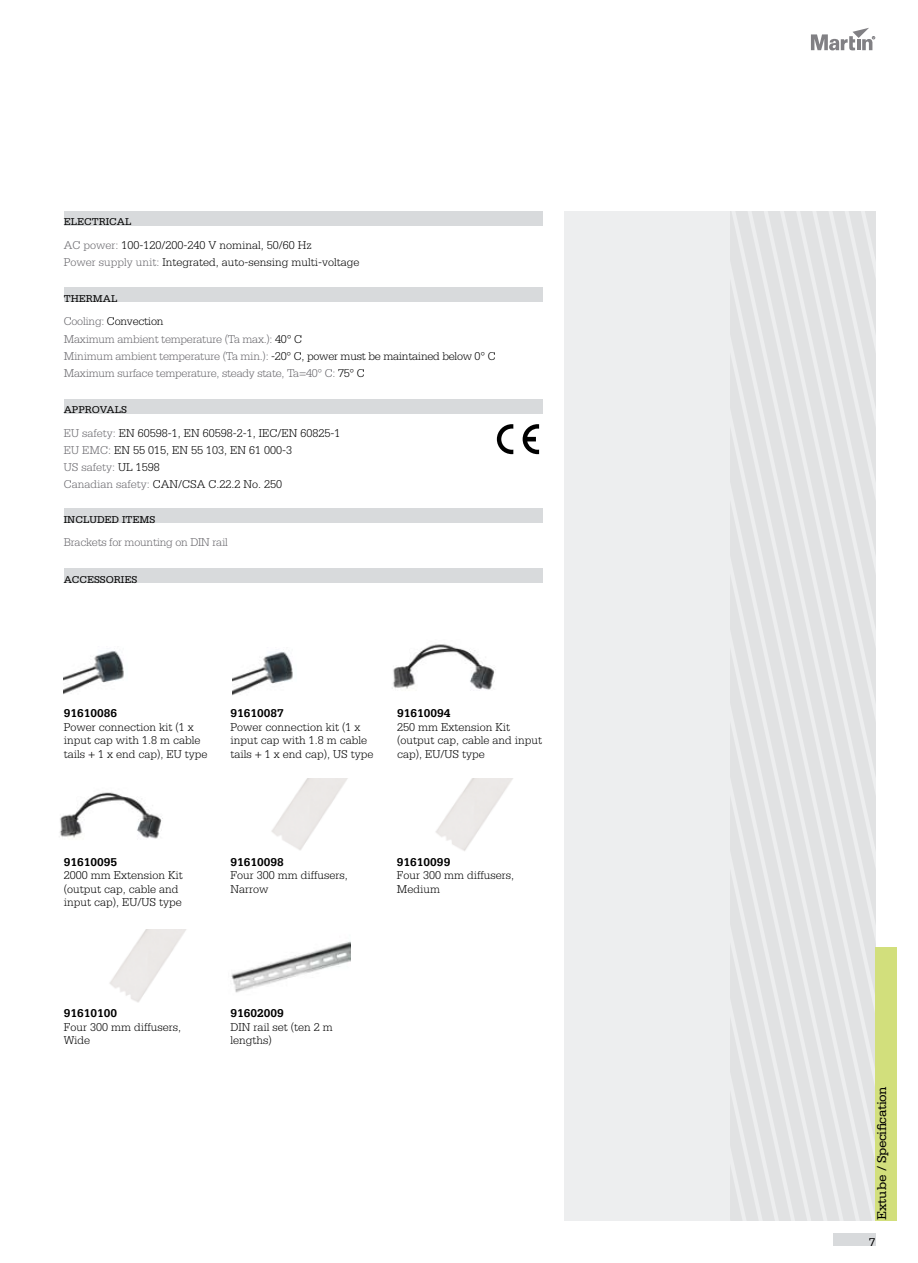
<style>
.page{position:relative;width:918px;height:1263px;background:#fff}
.page>*{position:absolute;margin:0;border:0;box-sizing:border-box;transform-origin:0 0}
.t1{font:13.5px "Serifa";letter-spacing:-.03em;color:#000}
.t2{font:300 12px/13.5px "Serifa";color:#000}
.t3{font:300 12px/17.1px "Serifa";letter-spacing:-.02em;color:#68676c}
.t4{font:700 12px "Serifa";color:#000}
.t5{font:12px "Serifa";color:#000}
.t6{font:10.5px "Serifa";color:#000}
.s1{color:#68676c}
.s2{color:#000}
</style>
<div class="page">
<div style="left:833px;top:1233px;width:42px;height:13px;background:#d8dadc"></div>
<svg style="left:811px;top:28px;width:64px;height:22px"></svg>
<div style="left:564px;top:211px;width:311px;height:1009px;background:#edeeef"></div>
<svg style="left:730px;top:211px;width:145px;height:1009px"></svg>
<div style="left:64px;top:211px;width:478px;height:14px;background:#d8dadc"></div>
<div style="left:64px;top:288px;width:478px;height:14px;background:#d8dadc"></div>
<div style="left:64px;top:399px;width:478px;height:14px;background:#d8dadc"></div>
<div style="left:64px;top:509px;width:478px;height:14px;background:#d8dadc"></div>
<div style="left:64px;top:568px;width:478px;height:14px;background:#d8dadc"></div>
<div style="left:875px;top:947px;width:22px;height:273px;background:#d2df7c"></div>
<svg style="left:497px;top:424px;width:16px;height:30px"></svg>
<svg style="left:523px;top:424px;width:16px;height:30px"></svg>
<img style="left:271px;top:778px;width:77px;height:72px">
<img style="left:435px;top:779px;width:78px;height:72px">
<img style="left:109px;top:930px;width:77px;height:73px">
<img style="left:64px;top:651px;width:60px;height:43px">
<img style="left:392px;top:644px;width:104px;height:46px">
<img style="left:233px;top:652px;width:60px;height:43px">
<img style="left:59px;top:792px;width:104px;height:47px">
<img style="left:231px;top:941px;width:119px;height:52px">
<p class="t6" style="left:64px;top:216px;width:69px">ELECTRICAL</p>
<p class="t2" style="left:64px;top:236px;width:297px;line-height:17.1px"><span class="s1">AC power:</span> 100-120/200-240 V nominal, 50/60 Hz<br><span class="s1">Power supply unit:</span> Integrated, auto-sensing multi-voltage</p>
<p class="t6" style="left:64px;top:293px;width:55px">THERMAL</p>
<p class="t3" style="left:64px;top:313px;width:433px">Cooling: <span class="s2">Convection<br></span>Maximum ambient temperature (Ta max.): <span class="s2">40° C<br></span>Minimum ambient temperature (Ta min.): <span class="s2">-20° C, power must be maintained below 0° C </span>Maximum surface temperature, steady state, Ta=40° C: <span class="s2">75° C</span></p>
<p class="t6" style="left:64px;top:404px;width:64px">APPROVALS</p>
<p class="t2" style="left:64px;top:424px;width:278px;line-height:17.1px"><span class="s1">EU safety:</span> EN 60598-1, EN 60598-2-1, IEC/EN 60825-1<br><span class="s1">EU EMC:</span> EN 55 015, EN 55 103, EN 61 000-3<br><span class="s1">US safety:</span> UL 1598<br><span class="s1">Canadian safety:</span> CAN/CSA C.22.2 No. 250</p>
<p class="t6" style="left:64px;top:513px;width:92px">INCLUDED ITEMS</p>
<p class="t3" style="left:64px;top:534px;width:165px">Brackets for mounting on DIN rail</p>
<p class="t6" style="left:64px;top:573px;width:74px">ACCESSORIES</p>
<p class="t4" style="left:64px;top:706px;width:55px">91610086</p>
<p class="t2" style="left:64px;top:720px;width:145px">Power connection kit (1 x input cap with 1.8 m cable tails + 1 x end cap), EU type</p>
<p class="t4" style="left:230px;top:706px;width:55px">91610087</p>
<p class="t2" style="left:230px;top:720px;width:145px">Power connection kit (1 x input cap with 1.8 m cable tails + 1 x end cap), US type</p>
<p class="t4" style="left:397px;top:706px;width:55px">91610094</p>
<p class="t2" style="left:397px;top:720px;width:147px">250 mm Extension Kit (output cap, cable and input cap), EU/US type</p>
<p class="t4" style="left:64px;top:855px;width:55px">91610095</p>
<p class="t2" style="left:64px;top:868px;width:120px">2000 mm Extension Kit (output cap, cable and input cap), EU/US type</p>
<p class="t4" style="left:230px;top:855px;width:55px">91610098</p>
<p class="t2" style="left:230px;top:868px;width:119px">Four 300 mm diffusers,<br>Narrow</p>
<p class="t4" style="left:397px;top:854px;width:55px">91610099</p>
<p class="t2" style="left:397px;top:868px;width:119px">Four 300 mm diffusers,<br>Medium</p>
<p class="t4" style="left:64px;top:1006px;width:55px">91610100</p>
<p class="t2" style="left:64px;top:1020px;width:119px">Four 300 mm diffusers,<br>Wide</p>
<p class="t4" style="left:230px;top:1006px;width:55px">91602009</p>
<p class="t2" style="left:230px;top:1020px;width:104px">DIN rail set (ten 2 m lengths)</p>
<p class="t1" style="left:874px;top:1220px;width:135px;rotate:-90deg">EXTUBE / SPECIFICATION</p>
<p class="t5" style="left:869px;top:1235px;width:8px">7</p>
</div>
